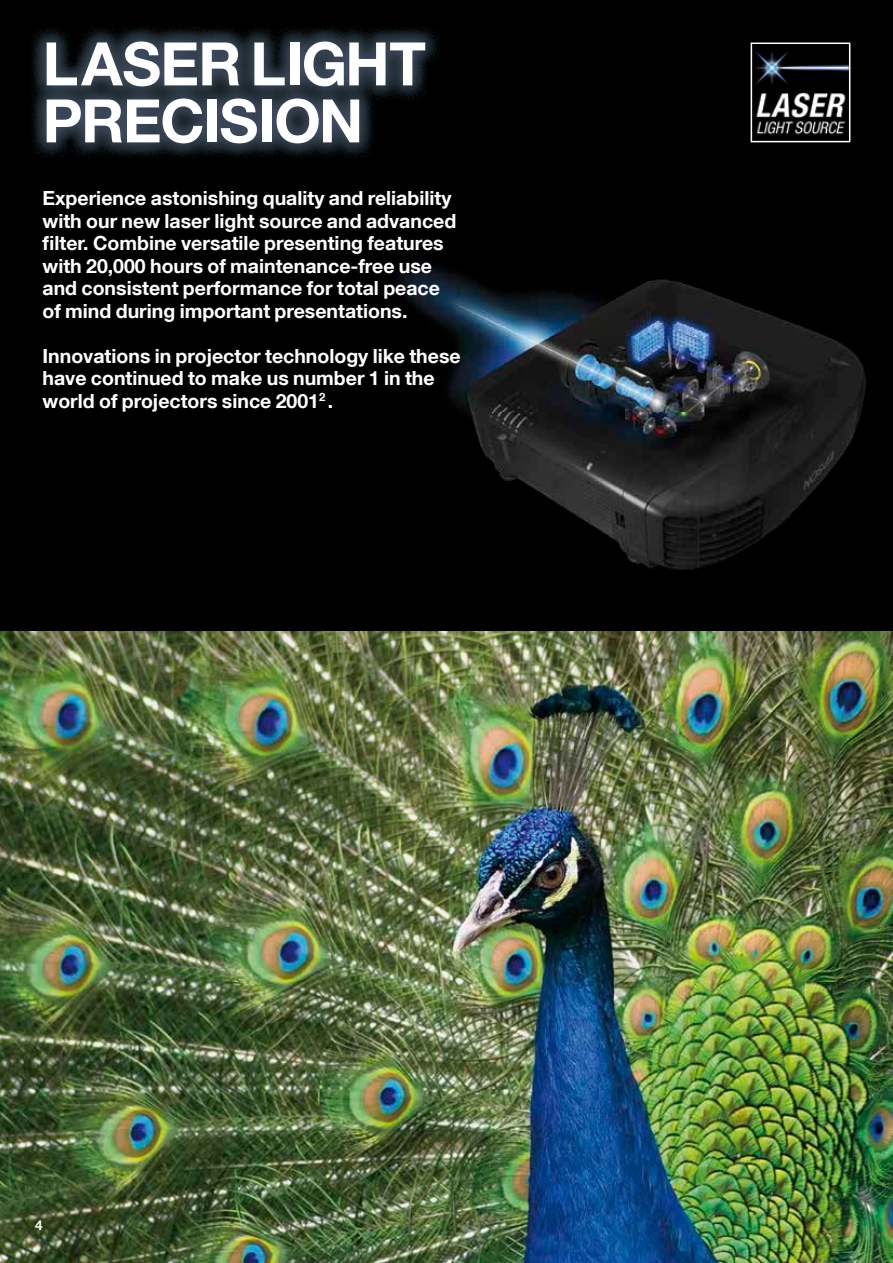
<style>
.page{position:relative;width:893px;height:1263px;background:#fff}
.page>*{position:absolute;margin:0;border:0;box-sizing:border-box;transform-origin:0 0}
.t1{font:700 60px/57px "Helvetica Neue LT Com";letter-spacing:-.025em;color:#fff}
.t2{font:700 19.5px/22.5px "Helvetica Neue LT Com";color:#fff}
.t3{font:700 13.5px "Helvetica Neue LT Com";color:#fff}
</style>
<div class="page">
<div style="left:0;top:0;width:893px;height:631px;background:#000"></div>
<img style="left:396px;top:264px;width:470px;height:306px">
<img style="left:0;top:631px;width:893px;height:632px">
<img style="left:31px;top:27px;width:409px;height:130px">
<svg style="left:751px;top:43px;width:99px;height:99px"></svg>
<h1 class="t1" style="left:43px;top:34px;width:385px">LASER LIGHT<br>PRECISION</h1>
<p class="t2" style="left:43px;top:186px;width:415px">Experience astonishing quality and reliability with our new laser light source and advanced filter. Combine versatile presenting features with 20,000 hours of maintenance-free use and consistent performance for total peace of mind during important presentations.</p>
<p class="t2" style="left:43px;top:344px;width:420px">Innovations in projector technology like these have continued to make us number 1 in the world of projectors since 2001<sup>2</sup> .</p>
<p class="t3" style="left:35px;top:1217px;width:9px">4</p>
</div>
